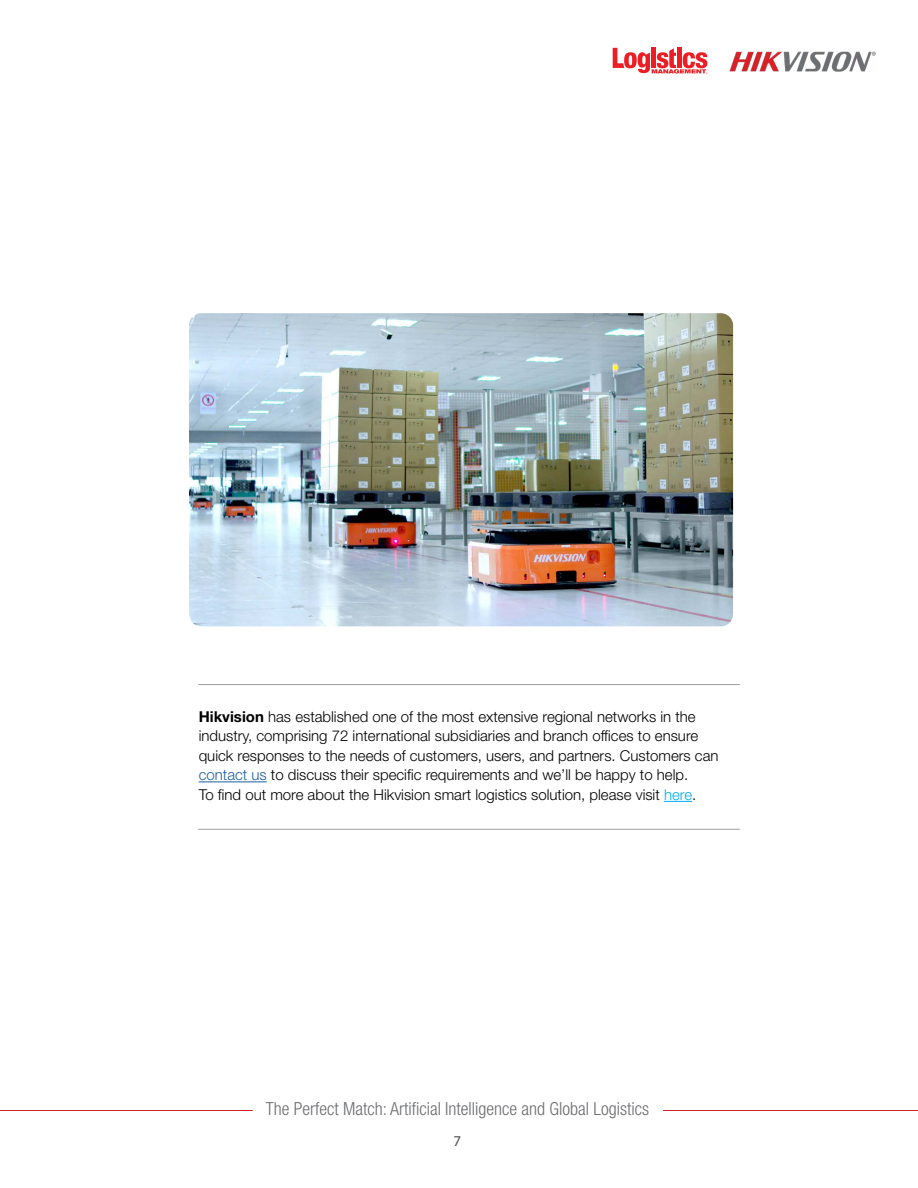
<style>
.page{position:relative;width:918px;height:1188px;background:#fff}
.page>*{position:absolute;margin:0;border:0;box-sizing:border-box;transform-origin:0 0}
.t1{font:300 condensed 18px "Helvetica Neue LT Std";color:#6d6e71}
.t2{font:300 15px/19.5px "Helvetica Neue LT Std";color:#000}
.t3{font:15px "Myriad Pro";color:#4d4d4f}
.t4{font:1.95px "Helvetica";color:#ed1d24}
.s1{font-weight:700}
.s2{color:#215e9e}
.s3{color:#00aeef}
</style>
<div class="page">
<hr style="left:0;top:1110px;width:253px;height:1px;background:#ce2029">
<img style="left:730px;top:52px;width:145px;height:19px">
<svg style="left:613px;top:47px;width:94px;height:27px"></svg>
<hr style="left:663px;top:1110px;width:255px;height:1px;background:#ce2029">
<hr style="left:199px;top:782px;width:68px;height:1px;background:#215e9e">
<svg style="left:664px;top:801px;width:28px;height:1px"></svg>
<hr style="left:198px;top:684px;width:542px;height:1px;background:#9d9fa2">
<hr style="left:198px;top:829px;width:542px;height:1px;background:#9d9fa2">
<img style="left:189px;top:313px;width:544px;height:313px">
<p class="t4" style="left:706px;top:71px;width:3px">®</p>
<p class="t2" style="left:199px;top:706px;width:521px"><span class="s1">Hikvision</span> has established one of the most extensive regional networks in the industry, comprising 72 international subsidiaries and branch offices to ensure quick responses to the needs of customers, users, and partners. Customers can <span class="s2">contact us</span> to discuss their specific requirements and we’ll be happy to help.<br>To find out more about the Hikvision smart logistics solution, please visit <span class="s3">here</span>.</p>
<p class="t1" style="left:266px;top:1098px;width:385px">The Perfect Match: Artificial Intelligence and Global Logistics</p>
<p class="t3" style="left:454px;top:1132px;width:9px">7</p>
</div>
